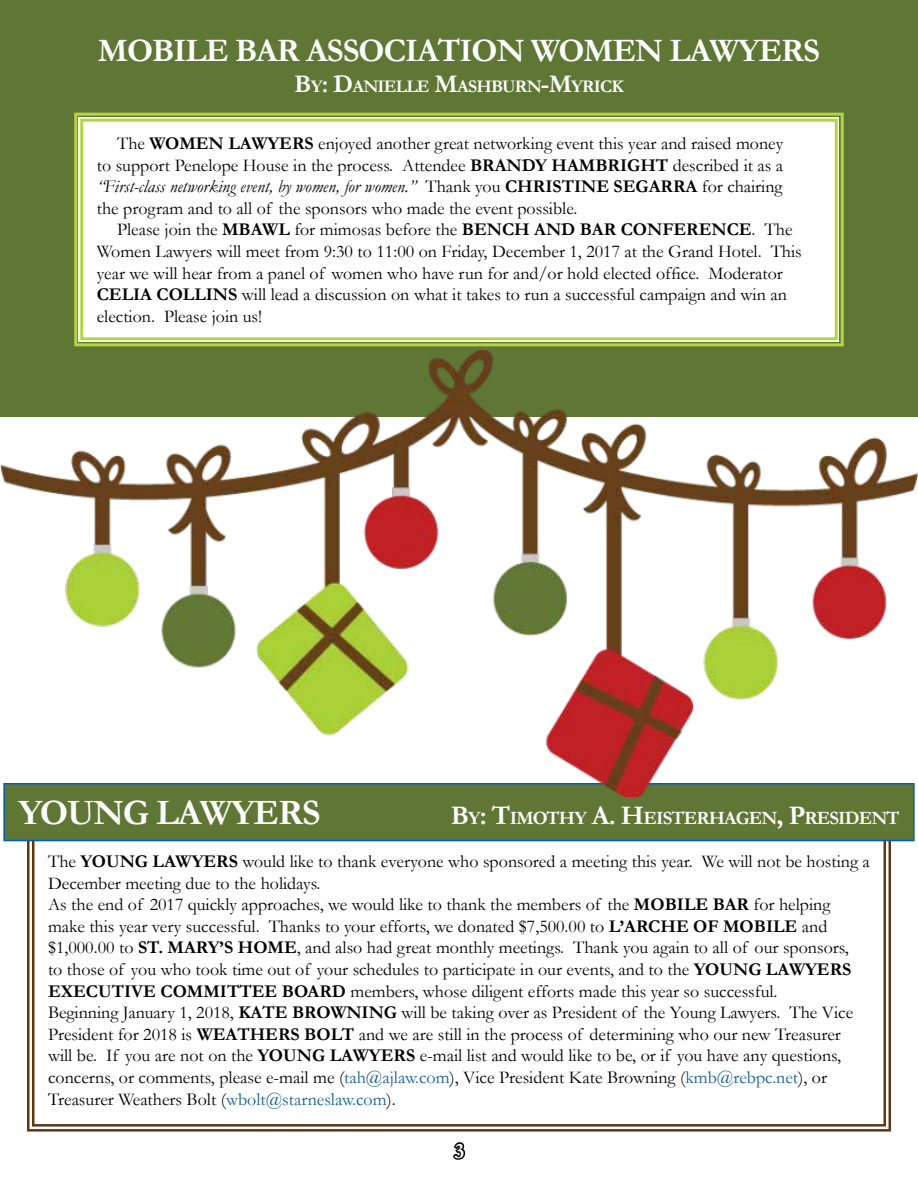
<style>
.page{position:relative;width:918px;height:1188px;background:#fff}
.page>*{position:absolute;margin:0;border:0;box-sizing:border-box;transform-origin:0 0}
.t1{font:700 36px "Garamond";color:#fff}
.t2{font:700 33px "Garamond";letter-spacing:-.03em;color:#fff}
.t3{font:700 22.05px "Garamond";color:#fff;scale:.95 1}
.t4{font:700 18.9px "Garamond";letter-spacing:-.045em;color:#fff}
.t5{font:18px/21.6px "Garamond";color:#000}
.t6{font:700 17.85px "Garamond";letter-spacing:-.045em;color:#fff}
.s1{font-size:25.5px}
.s2{font-weight:700}
.s3{font-style:italic}
.s4{font-size:27px}
.s5{color:#15608d}
</style>
<div class="page">
<svg style="left:453px;top:1142px;width:13px;height:18px"></svg>
<div style="left:0;top:0;width:918px;height:417px;background:#5f7634"></div>
<div style="left:74px;top:112px;width:770px;height:235px;background:#fff"></div>
<div style="left:80px;top:119px;width:758px;height:221px;border:3px solid #b5d443"></div>
<svg style="left:26px;top:841px;width:866px;height:291px"></svg>
<div style="left:4px;top:784px;width:910px;height:57px;background:#5f7634"></div>
<div style="left:3px;top:783px;width:912px;height:58px;border:2px solid #065ea5"></div>
<img style="left:0;top:351px;width:918px;height:446px">
<h2 class="t2" style="left:98px;top:28px;width:51px">MOBILE</h2>
<h2 class="t2" style="left:235px;top:28px;width:23px">BAR</h2>
<h2 class="t2" style="left:306px;top:28px;width:21px">ASSO</h2>
<h2 class="t2" style="left:384px;top:28px;width:42px">CIATION</h2>
<h2 class="t2" style="left:531px;top:28px;width:163px">WOMEN LAW</h2>
<h2 class="t2" style="left:738px;top:28px;width:42px">YERS</h2>
<p class="t6" style="left:294px;top:74px;width:331px"><span class="s1">B</span>Y<span class="s1">: D</span>ANIELLE <span class="s1">M</span>ASHBURN<span class="s1">-M</span>YRICK</p>
<p class="t5" style="left:97px;top:132px;width:688px;text-align:justify;text-indent:20px">The <span class="s2">WOMEN LAWYERS</span> enjoyed another great networking event this year and raised money to support Penelope House in the process. Attendee <span class="s2">BRANDY HAMBRIGHT</span> described it as a <span class="s3">“First-class networking event, by women, for women.”</span> Thank you <span class="s2">CHRISTINE SEGARRA</span> for chairing the program and to all of the sponsors who made the event possible.</p>
<p class="t5" style="left:97px;top:218px;width:707px;text-indent:20px">Please join the <span class="s2">MBAWL</span> for mimosas before the <span class="s2">BENCH AND BAR CONFERENCE</span>. The Women Lawyers will meet from 9:30 to 11:00 on Friday, December 1, 2017 at the Grand Hotel. This year we will hear from a panel of women who have run for and/or hold elected office. Moderator <span class="s2">CELIA COLLINS</span> will lead a discussion on what it takes to run a successful campaign and win an election. Please join us!</p>
<h1 class="t1" style="left:18px;top:788px;width:50px">YOUN</h1>
<h1 class="t1" style="left:123px;top:788px;width:60px">G LAW</h1>
<h1 class="t1" style="left:231px;top:788px;width:40px">YERS</h1>
<p class="t4" style="left:451px;top:805px;width:450px"><span class="s4">B</span>Y<span class="s4">: T</span>IMOTHY <span class="s4">A. H</span>EISTERHAGEN<span class="s4">, P</span>RESIDENT</p>
<p class="t5" style="left:48px;top:850px;width:823px">The <span class="s2">YOUNG LAWYERS</span> would like to thank everyone who sponsored a meeting this year. We will not be hosting a December meeting due to the holidays.<br>As the end of 2017 quickly approaches, we would like to thank the members of the <span class="s2">MOBILE BAR</span> for helping make this year very successful. Thanks to your efforts, we donated $7,500.00 to <span class="s2">L’ARCHE OF MOBILE</span> and $1,000.00 to <span class="s2">ST. MARY’S HOME</span>, and also had great monthly meetings. Thank you again to all of our sponsors,<br>to those of you who took time out of your schedules to participate in our events, and to the <span class="s2">YOUNG LAWYERS EXECUTIVE COMMITTEE BOARD</span> members, whose diligent efforts made this year so successful.<br>Beginning January 1, 2018, <span class="s2">KATE BROWNING</span> will be taking over as President of the Young Lawyers. The Vice President for 2018 is <span class="s2">WEATHERS BOLT</span> and we are still in the process of determining who our new Treasurer<br>will be. If you are not on the <span class="s2">YOUNG LAWYERS</span> e-mail list and would like to be, or if you have any questions, concerns, or comments, please e-mail me (<span class="s5">tah@ajlaw.com</span>), Vice President Kate Browning (<span class="s5">kmb@rebpc.net</span>), or Treasurer Weathers Bolt (<span class="s5">wbolt@starneslaw.com</span>).</p>
<p class="t3" style="left:454px;top:1136px;width:12px">3</p>
</div>
